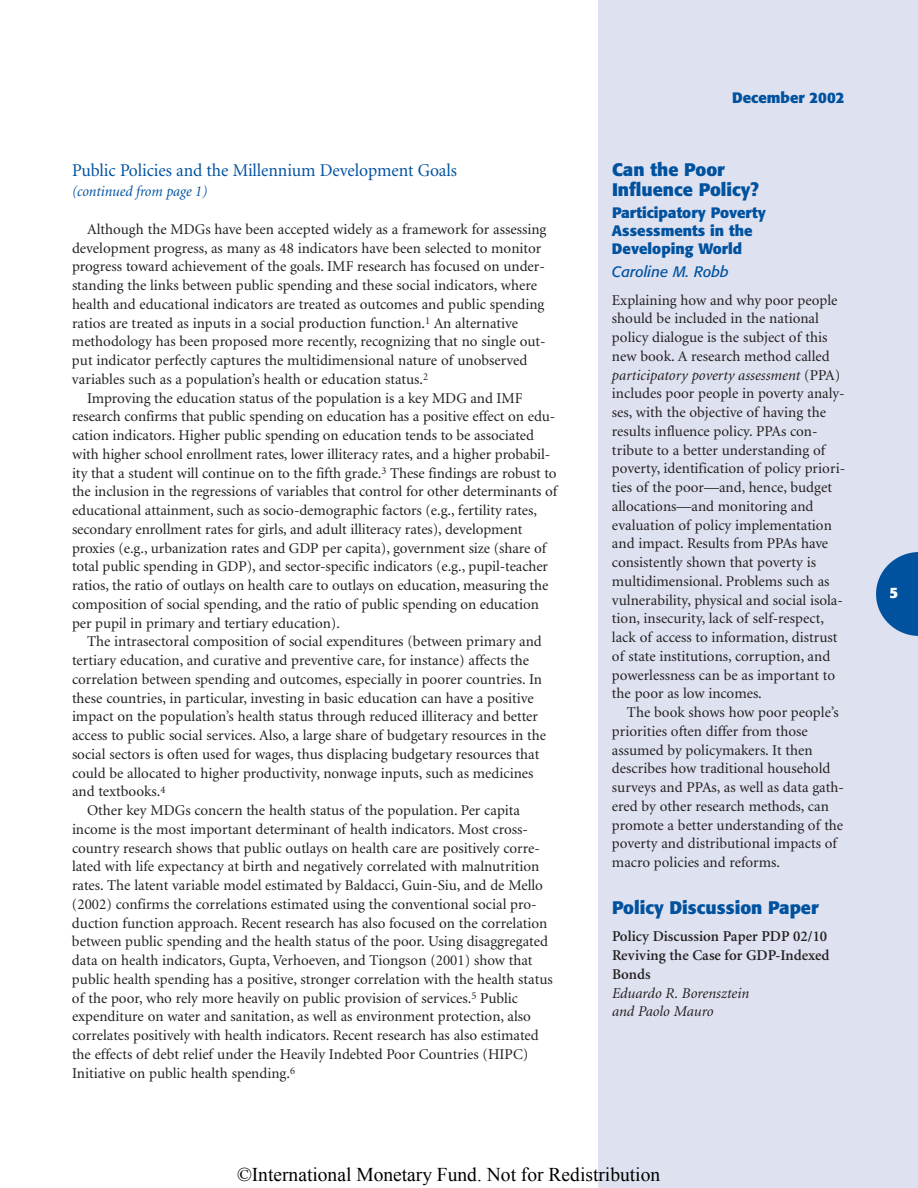
<style>
.page{position:relative;width:918px;height:1188px;background:#fff}
.page>*{position:absolute;margin:0;border:0;box-sizing:border-box;transform-origin:0 0}
.t1{font:19.5px "Times New Roman";color:#000}
.t2{font:700 18px/19.5px "Formata";color:#00529f}
.t3{font:18px "Minion";letter-spacing:-.005em;color:#00529f}
.t4{font:15px/18.8px "Minion";color:#231f20}
.t5{font:700 15px/18px "Formata";color:#00529f}
.t6{font:600 15px/18.8px "Minion";color:#231f20}
.t7{font:italic 15px/18.8px "Minion";color:#231f20}
.t8{font:italic 15px "Minion";letter-spacing:-.005em;color:#00529f}
.t9{font:italic 15px "Formata";color:#00529f}
.t10{font:700 15px "Formata";color:#fff}
.s1{font-style:italic}
</style>
<div class="page">
<div style="left:598px;top:0;width:320px;height:1188px;background:#dee1f0"></div>
<svg style="left:876px;top:552px;width:42px;height:84px"></svg>
<p class="t3" style="left:72px;top:163px;width:386px">Public Policies and the Millennium Development Goals</p>
<p class="t8" style="left:72px;top:185px;width:137px">(continued from page 1)</p>
<p class="t4" style="left:87px;top:221px;width:461px">Although the MDGs have been accepted widely as a framework for assessing</p>
<p class="t4" style="left:72px;top:240px;width:471px">development progress, as many as 48 indicators have been selected to monitor</p>
<p class="t4" style="left:72px;top:258px;width:474px">progress toward achievement of the goals. IMF research has focused on under-</p>
<p class="t4" style="left:72px;top:277px;width:467px">standing the links between public spending and these social indicators, where</p>
<p class="t4" style="left:72px;top:296px;width:474px">health and educational indicators are treated as outcomes and public spending</p>
<p class="t4" style="left:72px;top:315px;width:448px">ratios are treated as inputs in a social production function.<sup>1</sup> An alternative</p>
<p class="t4" style="left:72px;top:333px;width:475px">methodology has been proposed more recently, recognizing that no single out-</p>
<p class="t4" style="left:72px;top:352px;width:457px">put indicator perfectly captures the multidimensional nature of unobserved</p>
<p class="t4" style="left:72px;top:371px;width:358px">variables such as a population’s health or education status.<sup>2</sup></p>
<p class="t4" style="left:87px;top:390px;width:437px">Improving the education status of the population is a key MDG and IMF</p>
<p class="t4" style="left:72px;top:408px;width:485px">research confirms that public spending on education has a positive effect on edu-</p>
<p class="t4" style="left:72px;top:427px;width:463px">cation indicators. Higher public spending on education tends to be associated</p>
<p class="t4" style="left:72px;top:446px;width:480px">with higher school enrollment rates, lower illiteracy rates, and a higher probabil-</p>
<p class="t4" style="left:72px;top:465px;width:486px">ity that a student will continue on to the fifth grade.<sup>3</sup> These findings are robust to</p>
<p class="t4" style="left:72px;top:483px;width:487px">the inclusion in the regressions of variables that control for other determinants of</p>
<p class="t4" style="left:72px;top:502px;width:466px">educational attainment, such as socio-demographic factors (e.g., fertility rates,</p>
<p class="t4" style="left:72px;top:521px;width:452px">secondary enrollment rates for girls, and adult illiteracy rates), development</p>
<p class="t4" style="left:72px;top:540px;width:476px">proxies (e.g., urbanization rates and GDP per capita), government size (share of</p>
<p class="t4" style="left:72px;top:558px;width:478px">total public spending in GDP), and sector-specific indicators (e.g., pupil-teacher</p>
<p class="t4" style="left:72px;top:577px;width:478px">ratios, the ratio of outlays on health care to outlays on education, measuring the</p>
<p class="t4" style="left:72px;top:596px;width:468px">composition of social spending, and the ratio of public spending on education</p>
<p class="t4" style="left:72px;top:615px;width:270px">per pupil in primary and tertiary education).</p>
<p class="t4" style="left:87px;top:633px;width:456px">The intrasectoral composition of social expenditures (between primary and</p>
<p class="t4" style="left:72px;top:652px;width:459px">tertiary education, and curative and preventive care, for instance) affects the</p>
<p class="t4" style="left:72px;top:671px;width:472px">correlation between spending and outcomes, especially in poorer countries. In</p>
<p class="t4" style="left:72px;top:690px;width:463px">these countries, in particular, investing in basic education can have a positive</p>
<p class="t4" style="left:72px;top:708px;width:468px">impact on the population’s health status through reduced illiteracy and better</p>
<p class="t4" style="left:72px;top:727px;width:475px">access to public social services. Also, a large share of budgetary resources in the</p>
<p class="t4" style="left:72px;top:746px;width:469px">social sectors is often used for wages, thus displacing budgetary resources that</p>
<p class="t4" style="left:72px;top:765px;width:463px">could be allocated to higher productivity, nonwage inputs, such as medicines</p>
<p class="t4" style="left:72px;top:783px;width:95px">and textbooks.<sup>4</sup></p>
<p class="t4" style="left:87px;top:802px;width:435px">Other key MDGs concern the health status of the population. Per capita</p>
<p class="t4" style="left:72px;top:821px;width:457px">income is the most important determinant of health indicators. Most cross-</p>
<p class="t4" style="left:72px;top:840px;width:469px">country research shows that public outlays on health care are positively corre-</p>
<p class="t4" style="left:72px;top:858px;width:469px">lated with life expectancy at birth and negatively correlated with malnutrition</p>
<p class="t4" style="left:72px;top:877px;width:472px">rates. The latent variable model estimated by Baldacci, Guin-Siu, and de Mello</p>
<p class="t4" style="left:72px;top:896px;width:466px">(2002) confirms the correlations estimated using the conventional social pro-</p>
<p class="t4" style="left:72px;top:915px;width:477px">duction function approach. Recent research has also focused on the correlation</p>
<p class="t4" style="left:72px;top:933px;width:478px">between public spending and the health status of the poor. Using disaggregated</p>
<p class="t4" style="left:72px;top:952px;width:462px">data on health indicators, Gupta, Verhoeven, and Tiongson (2001) show that</p>
<p class="t4" style="left:72px;top:971px;width:482px">public health spending has a positive, stronger correlation with the health status</p>
<p class="t4" style="left:72px;top:990px;width:448px">of the poor, who rely more heavily on public provision of services.<sup>5</sup> Public</p>
<p class="t4" style="left:72px;top:1008px;width:460px">expenditure on water and sanitation, as well as environment protection, also</p>
<p class="t4" style="left:72px;top:1027px;width:468px">correlates positively with health indicators. Recent research has also estimated</p>
<p class="t4" style="left:72px;top:1046px;width:458px">the effects of debt relief under the Heavily Indebted Poor Countries (HIPC)</p>
<p class="t4" style="left:72px;top:1065px;width:225px">Initiative on public health spending.<sup>6</sup></p>
<p class="t5" style="left:732px;top:90px;width:114px">December 2002</p>
<p class="t2" style="left:612px;top:162px;width:148px">Can the Poor<br>Influence Policy?</p>
<p class="t5" style="left:612px;top:205px;width:155px">Participatory Poverty<br>Assessments in the<br>Developing World</p>
<p class="t9" style="left:612px;top:265px;width:119px">Caroline M. Robb</p>
<p class="t4" style="left:612px;top:292px;width:235px">Explaining how and why poor people should be included in the national policy dialogue is the subject of this new book. A research method called <span class="s1">participatory poverty assessment</span> (PPA) includes poor people in poverty analy&shy;ses, with the objective of having the results influence policy. PPAs con&shy;tribute to a better understanding of poverty, identification of policy priori&shy;ties of the poor—and, hence, budget allocations—and monitoring and evaluation of policy implementation and impact. Results from PPAs have consistently shown that poverty is multidimensional. Problems such as vulnerability, physical and social isola&shy;tion, insecurity, lack of self-respect, lack of access to information, distrust of state institutions, corruption, and powerlessness can be as important to the poor as low incomes.</p>
<p class="t4" style="left:612px;top:704px;width:233px;text-indent:15px">The book shows how poor people’s priorities often differ from those assumed by policymakers. It then describes how traditional household surveys and PPAs, as well as data gath&shy;ered by other research methods, can promote a better understanding of the poverty and distributional impacts of macro policies and reforms.</p>
<p class="t2" style="left:612px;top:899px;width:208px">Policy Discussion Paper</p>
<p class="t6" style="left:612px;top:928px;width:219px">Policy Discussion Paper PDP 02/10<br>Reviving the Case for GDP-Indexed<br>Bonds</p>
<p class="t7" style="left:612px;top:985px;width:139px">Eduardo R. Borensztein and Paolo Mauro</p>
<h1 class="t1" style="left:237px;top:1161px;width:425px">©International Monetary Fund. Not for Redistribution</h1>
<p class="t10" style="left:890px;top:586px;width:10px">5</p>
</div>
